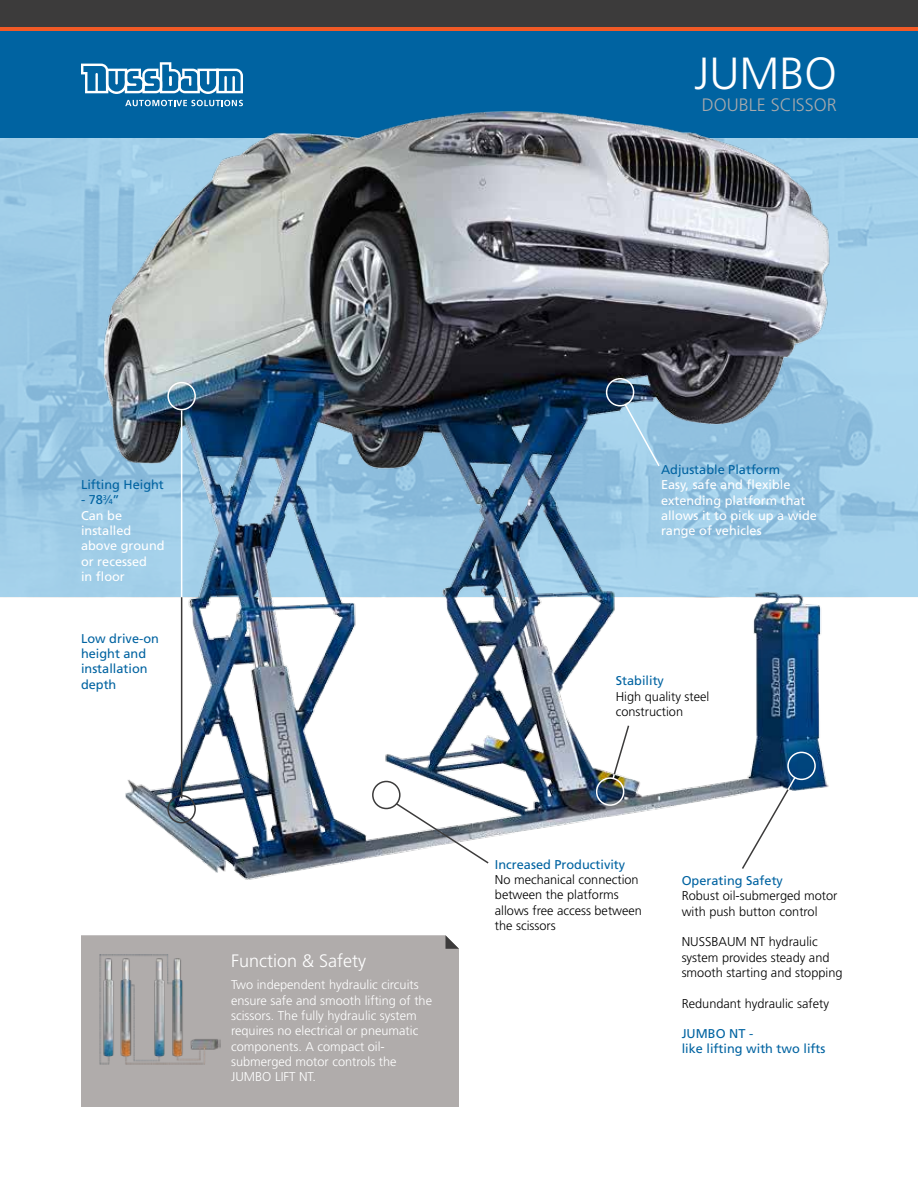
<style>
.page{position:relative;width:918px;height:1188px;background:#fff}
.page>*{position:absolute;margin:0;border:0;box-sizing:border-box;transform-origin:0 0}
.t1{font:300 45px "Frutiger";color:#fff}
.t2{font:300 18px "Frutiger";color:#fff}
.t3{font:300 18px "Frutiger";color:#a7a9ac}
.t4{font:300 12.75px/15.3px "Frutiger";color:#000}
.t5{font:300 12.75px/15.3px "Frutiger";color:#fff}
.t6{font:12.75px/15.3px "Frutiger";color:#0063a1}
.t7{font:12.75px/15.3px "Frutiger";color:#fff}
.s1{color:#0063a1}
.s2{font-size:7.05px;color:#0063a1}
</style>
<div class="page">
<div style="left:0;top:30px;width:918px;height:108px;background:#0063a1"></div>
<hr style="left:0;top:27px;width:918px;height:3px;background:#f15a26">
<div style="left:0;top:0;width:918px;height:27px;background:#3c3b3b"></div>
<img style="left:0;top:138px;width:918px;height:459px">
<img style="left:72px;top:99px;width:788px;height:781px">
<svg style="left:81px;top:62px;width:162px;height:32px"></svg>
<svg style="left:125px;top:100px;width:118px;height:6px"></svg>
<div style="left:81px;top:935px;width:378px;height:172px;background:#b0acab"></div>
<svg style="left:446px;top:935px;width:13px;height:14px"></svg>
<img style="left:98px;top:954px;width:123px;height:114px">
<div style="left:606px;top:378px;width:28px;height:28px;border:2px solid #fff;border-radius:50%"></div>
<svg style="left:623px;top:402px;width:38px;height:66px;background:#a4cfe8"></svg>
<svg style="left:394px;top:802px;width:96px;height:63px"></svg>
<div style="left:372px;top:781px;width:29px;height:28px;border:2px solid #3c3b3b;border-radius:50%"></div>
<div style="left:167px;top:795px;width:29px;height:29px;border:2px solid #3c3b3b;border-radius:50%"></div>
<hr style="left:181px;top:410px;width:1px;height:207px;background:#fff">
<div style="left:167px;top:382px;width:29px;height:28px;border:2px solid #fff;border-radius:50%"></div>
<hr style="left:181px;top:597px;width:1px;height:201px;background:#3c3b3b">
<div style="left:787px;top:752px;width:29px;height:28px;border:2px solid #fff;border-radius:50%"></div>
<svg style="left:611px;top:724px;width:19px;height:56px"></svg>
<div style="left:596px;top:777px;width:28px;height:29px;border:2px solid #fff;border-radius:50%"></div>
<svg style="left:740px;top:776px;width:57px;height:95px"></svg>
<h1 class="t1" style="left:694px;top:48px;width:144px">JUMBO</h1>
<h2 class="t3" style="left:702px;top:94px;width:137px">DOUBLE SCISSOR</h2>
<p class="t6" style="left:81px;top:477px;width:84px">Lifting Height</p>
<p class="t7" style="left:81px;top:492px;width:85px"><span class="s1">- 78</span><sup>3</sup><span class="s1">⁄</span><span class="s2">4</span><span class="s1">”<br></span>Can be installed above ground or recessed<br>in floor</p>
<p class="t6" style="left:81px;top:631px;width:79px">Low drive-on height and installation depth</p>
<h2 class="t2" style="left:231px;top:950px;width:136px">Function &amp; Safety</h2>
<p class="t5" style="left:231px;top:977px;width:202px">Two independent hydraulic circuits ensure safe and smooth lifting of the scissors. The fully hydraulic system requires no electrical or pneumatic components. A compact oil&shy;submerged motor controls the<br>JUMBO LIFT NT.</p>
<p class="t6" style="left:661px;top:462px;width:121px">Adjustable Platform</p>
<p class="t7" style="left:661px;top:477px;width:157px">Easy, safe and flexible extending platform that allows it to pick up a wide range of vehicles</p>
<p class="t6" style="left:616px;top:673px;width:50px">Stability</p>
<p class="t4" style="left:616px;top:689px;width:95px">High quality steel construction</p>
<p class="t6" style="left:495px;top:857px;width:132px">Increased Productivity</p>
<p class="t4" style="left:495px;top:872px;width:149px">No mechanical connection between the platforms allows free access between the scissors</p>
<p class="t6" style="left:682px;top:873px;width:103px">Operating Safety</p>
<p class="t4" style="left:682px;top:888px;width:157px">Robust oil-submerged motor with push button control</p>
<p class="t4" style="left:682px;top:934px;width:162px">NUSSBAUM NT hydraulic system provides steady and smooth starting and stopping</p>
<p class="t4" style="left:682px;top:995px;width:149px">Redundant hydraulic safety</p>
<p class="t6" style="left:682px;top:1026px;width:145px">JUMBO NT -<br>like lifting with two lifts</p>
</div>
